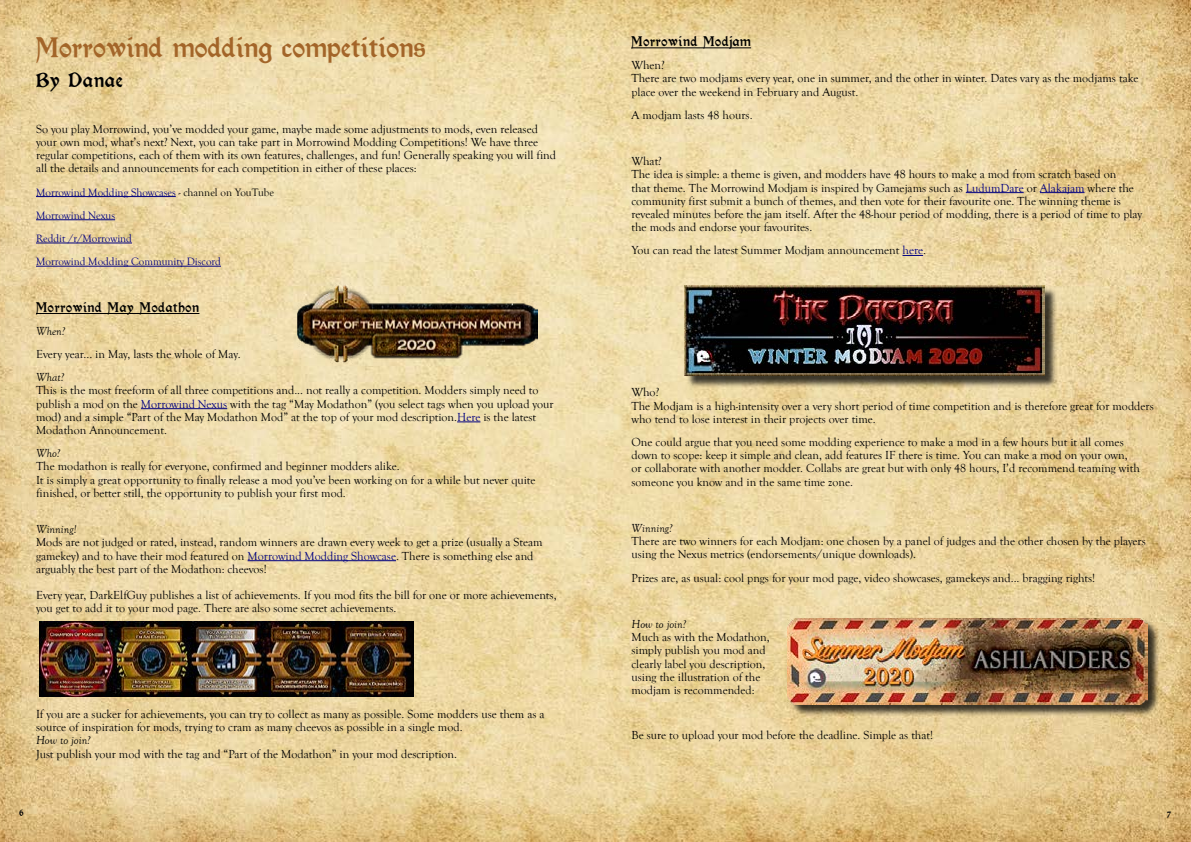
<style>
.page{position:relative;width:1191px;height:842px;background:#fff}
.page>*{position:absolute;margin:0;border:0;box-sizing:border-box;transform-origin:0 0}
.t1{font:900 31px "Morris Roman Alternate";color:#a36529}
.t2{font:900 22.4px "Morris Roman Alternate";letter-spacing:.03em;color:#000}
.t3{font:900 15.3px "Morris Roman";letter-spacing:.03em;color:#000}
.t4{font:900 15.3px "Morris Roman Alternate";letter-spacing:.03em;color:#000}
.t5{font:12px/13.2px "Goudy Old Style T";color:#000}
.t6{font:italic 12px "Goudy Old Style T";color:#000}
.t7{font:11px/23.2px "Goudy Old Style T";color:#000080}
.t8{font:900 10px "Morris Roman Alternate";color:#000}
.s1{color:#000}
.s2{color:#000080}
</style>
<div class="page">
<img style="left:0;top:0;width:1191px;height:842px">
<hr style="left:36px;top:196px;width:140px;height:1px;background:#000080">
<hr style="left:36px;top:220px;width:79px;height:1px;background:#000080">
<hr style="left:36px;top:243px;width:96px;height:1px;background:#000080">
<hr style="left:36px;top:266px;width:185px;height:1px;background:#000080">
<hr style="left:36px;top:313px;width:163px;height:1px;background:#000">
<hr style="left:141px;top:408px;width:86px;height:1px;background:#000080">
<svg style="left:457px;top:422px;width:23px;height:1px"></svg>
<hr style="left:248px;top:560px;width:148px;height:1px;background:#000080">
<img style="left:39px;top:622px;width:374px;height:75px">
<img style="left:298px;top:284px;width:240px;height:79px">
<hr style="left:631px;top:48px;width:120px;height:1px;background:#000">
<hr style="left:965px;top:192px;width:58px;height:1px;background:#000080">
<hr style="left:1040px;top:192px;width:44px;height:1px;background:#000080">
<svg style="left:902px;top:255px;width:21px;height:1px"></svg>
<div style="left:686px;top:287px;width:371px;height:101px;background:#000;opacity:.75"></div>
<img style="left:684px;top:286px;width:360px;height:90px">
<div style="left:789px;top:620px;width:370px;height:97px;background:#000;opacity:.75"></div>
<img style="left:787px;top:618px;width:360px;height:86px">
<h1 class="t1" style="left:36px;top:30px;width:392px">Morrowind modding competitions</h1>
<h2 class="t2" style="left:36px;top:68px;width:89px">By Danae</h2>
<p class="t5" style="left:36px;top:123px;width:521px">So you play Morrowind, you’ve modded your game, maybe made some adjustments to mods, even released your own mod, what’s next? Next, you can take part in Morrowind Modding Competitions! We have three regular competitions, each of them with its own features, challenges, and fun! Generally speaking you will find all the details and announcements for each competition in either of these places:</p>
<p class="t7" style="left:36px;top:181px;width:239px">Morrowind Modding Showcases <span class="s1">- channel on YouTube<br></span>Morrowind Nexus<br>Reddit /r/Morrowind<br>Morrowind Modding Community Discord</p>
<p class="t3" style="left:36px;top:299px;width:165px">Morrowind May Modathon</p>
<p class="t6" style="left:36px;top:324px;width:31px">When?</p>
<p class="t5" style="left:36px;top:348px;width:206px">Every year... in May, lasts the whole of May.</p>
<p class="t6" style="left:36px;top:371px;width:30px">What?</p>
<p class="t5" style="left:36px;top:384px;width:519px">This is the most freeform of all three competitions and... not really a competition. Modders simply need to publish a mod on the <span class="s2">Morrowind Nexus</span> with the tag “May Modathon” (you select tags when you upload your mod) and a simple “Part of the May Modathon Mod” at the top of your mod description.<span class="s2">Here</span> is the latest Modathon Announcement.</p>
<p class="t6" style="left:36px;top:447px;width:26px">Who?</p>
<p class="t5" style="left:36px;top:460px;width:501px">The modathon is really for everyone, confirmed and beginner modders alike.<br>It is simply a great opportunity to finally release a mod you’ve been working on for a while but never quite finished, or better still, the opportunity to publish your first mod.</p>
<p class="t6" style="left:36px;top:523px;width:42px">Winning!</p>
<p class="t5" style="left:36px;top:536px;width:508px">Mods are not judged or rated, instead, random winners are drawn every week to get a prize (usually a Steam gamekey) and to have their mod featured on <span class="s2">Morrowind Modding Showcase</span>. There is something else and arguably the best part of the Modathon: cheevos!</p>
<p class="t5" style="left:36px;top:589px;width:522px">Every year, DarkElfGuy publishes a list of achievements. If you mod fits the bill for one or more achievements, you get to add it to your mod page. There are also some secret achievements.</p>
<p class="t5" style="left:36px;top:708px;width:510px">If you are a sucker for achievements, you can try to collect as many as possible. Some modders use them as a source of inspiration for mods, trying to cram as many cheevos as possible in a single mod.</p>
<p class="t6" style="left:36px;top:734px;width:56px">How to join?</p>
<p class="t5" style="left:36px;top:747px;width:422px">Just publish your mod with the tag and “Part of the Modathon” in your mod description.</p>
<p class="t4" style="left:631px;top:33px;width:121px">Morrowind Modjam</p>
<p class="t5" style="left:631px;top:59px;width:508px">When?<br>There are two modjams every year, one in summer, and the other in winter. Dates vary as the modjams take place over the weekend in February and August.</p>
<p class="t5" style="left:631px;top:108px;width:123px">A modjam lasts 48 hours.</p>
<p class="t5" style="left:631px;top:155px;width:512px">What?<br>The idea is simple: a theme is given, and modders have 48 hours to make a mod from scratch based on<br>that theme. The Morrowind Modjam is inspired by Gamejams such as <span class="s2">LudumDare</span> or <span class="s2">Alakajam</span> where the community first submit a bunch of themes, and then vote for their favourite one. The winning theme is revealed minutes before the jam itself. After the 48-hour period of modding, there is a period of time to play the mods and endorse your favourites.</p>
<p class="t5" style="left:631px;top:244px;width:296px">You can read the latest Summer Modjam announcement <span class="s2">here</span>.</p>
<p class="t5" style="left:631px;top:386px;width:524px">Who?<br>The Modjam is a high-intensity over a very short period of time competition and is therefore great for modders who tend to lose interest in their projects over time.</p>
<p class="t5" style="left:631px;top:436px;width:510px">One could argue that you need some modding experience to make a mod in a few hours but it all comes down to scope: keep it simple and clean, add features IF there is time. You can make a mod on your own, or collaborate with another modder. Collabs are great but with only 48 hours, I’d recommend teaming with someone you know and in the same time zone.</p>
<p class="t6" style="left:631px;top:522px;width:43px">Winning?</p>
<p class="t5" style="left:631px;top:535px;width:516px">There are two winners for each Modjam: one chosen by a panel of judges and the other chosen by the players using the Nexus metrics (endorsements/unique downloads).</p>
<p class="t5" style="left:631px;top:571px;width:465px">Prizes are, as usual: cool pngs for your mod page, video showcases, gamekeys and... bragging rights!</p>
<p class="t6" style="left:631px;top:618px;width:56px">How to join?</p>
<p class="t5" style="left:631px;top:631px;width:140px">Much as with the Modathon, simply publish you mod and clearly label you description, using the illustration of the modjam is recommended:</p>
<p class="t5" style="left:631px;top:729px;width:303px">Be sure to upload your mod before the deadline. Simple as that!</p>
<p class="t8" style="left:19px;top:807px;width:6px">6</p>
<p class="t8" style="left:1167px;top:807px;width:6px">7</p>
</div>
